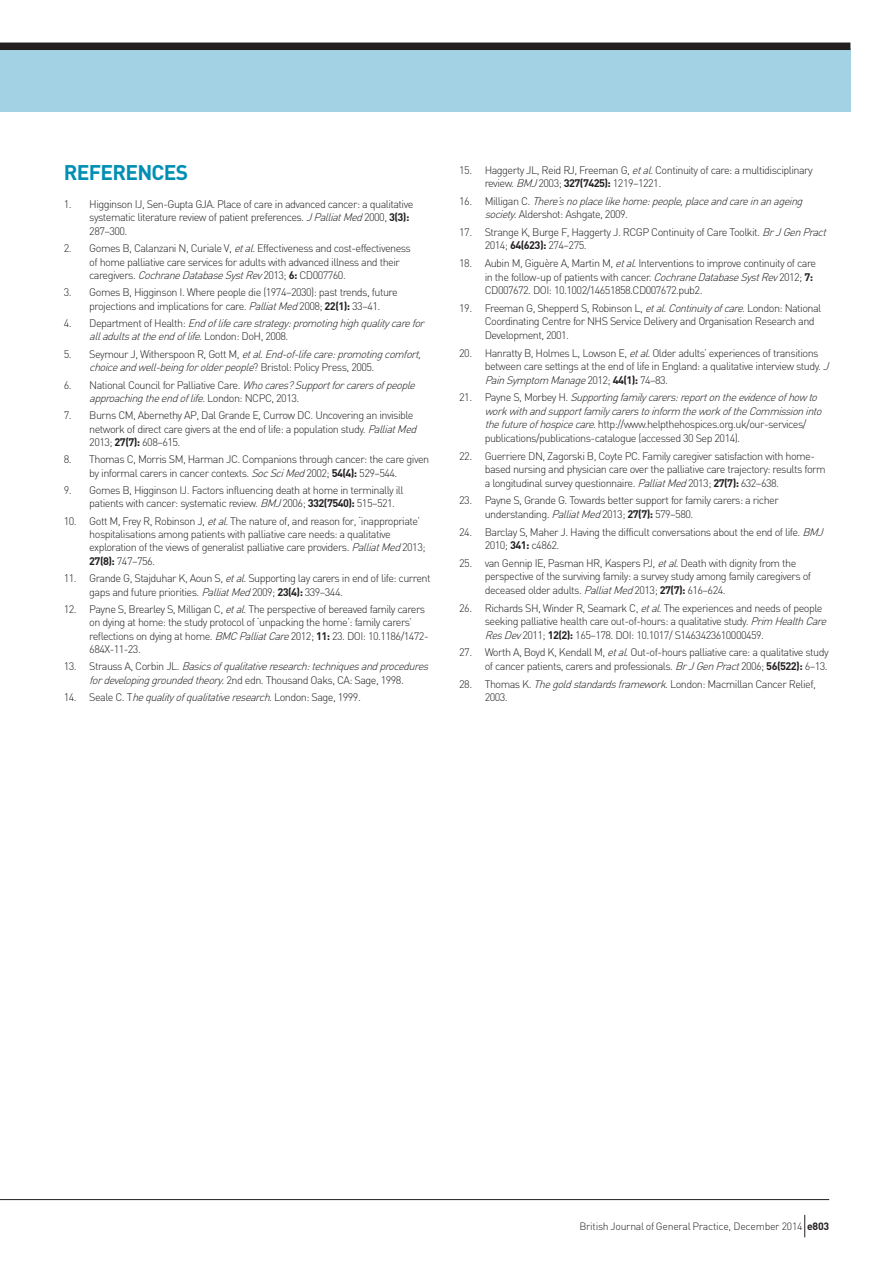
<style>
.page{position:relative;width:893px;height:1263px;background:#fff}
.page>*{position:absolute;margin:0;border:0;box-sizing:border-box;transform-origin:0 0}
.t1{font:700 21px "DIN";letter-spacing:-.035em;color:#008fb3}
.t2{font:300 10.8px/13.5px "DIN";letter-spacing:-.05em;color:#231f20}
.t3{font:italic 300 10.8px/13.2px "DIN";color:#231f20}
.t4{font:300 10.5px "DIN";letter-spacing:-.025em;color:#231f20}
.s1{font-style:italic}
.s2{font-weight:700}
.s3{font-style:normal}
</style>
<div class="page">
<div style="left:0;top:48px;width:850px;height:64px;background:#a2d2e3"></div>
<div style="left:0;top:43px;width:850px;height:7px;background:#231f20"></div>
<hr style="left:0;top:1199px;width:829px;height:1px;background:#231f20">
<svg style="left:804px;top:1215px;width:1px;height:22px"></svg>
<h1 class="t1" style="left:64px;top:159px;width:126px">REFERENCES</h1>
<p class="t2" style="left:89px;top:198px;width:326px;text-indent:-26px">1. Higginson IJ, Sen-Gupta GJA. Place of care in advanced cancer: a qualitative systematic literature review of patient preferences. <span class="s1">JPalliatMed</span>2000, <span class="s2">3(3):<br></span>287–300.</p>
<p class="t2" style="left:89px;top:242px;width:323px;text-indent:-26px">2. Gomes B, Calanzani N, Curiale V, <span class="s1">etal</span>. Effectiveness and cost-effectiveness of home palliative care services for adults with advanced illness and their caregivers. <span class="s1">CochraneDatabaseSystRev</span>2013; <span class="s2">6:</span> CD007760.</p>
<p class="t2" style="left:89px;top:286px;width:310px;text-indent:-26px">3. Gomes B, Higginson I. Where people die (1974–2030): past trends, future projections and implications for care. <span class="s1">PalliatMed</span>2008; <span class="s2">22(1):</span> 33–41.</p>
<p class="t3" style="left:89px;top:316px;width:340px;text-indent:-26px"><span class="s3">4 . D e p a rt m e n t o f H e a l t h :</span> Endoflifecarestrategy:promotinghighqualitycarefor alladultsattheendoflife<span class="s3">. L o n d o n : D o H , 2 0 0 8 .</span></p>
<p class="t3" style="left:89px;top:347px;width:337px;text-indent:-26px"><span class="s3">5 . S ey m o u r J , W i t h e rs p o o n R , G o t t M ,</span> etal<span class="s3">.</span> End-of-lifecare:promotingcomfort, choiceandwell-beingforolderpeople<span class="s3">? B r i s t o l : P o l i c y P r e s s , 2 0 0 5 .</span></p>
<p class="t3" style="left:89px;top:378px;width:330px;text-indent:-26px"><span class="s3">6. National Council for Palliative Care.</span> Whocares?Supportforcarersofpeople approachingtheendoflife<span class="s3">. L o n d o n : N C P C , 2 0 1 3 .</span></p>
<p class="t2" style="left:89px;top:409px;width:332px;text-indent:-26px">7. Burns CM, Abernethy AP, Dal Grande E, Currow DC. Uncovering an invisible network of direct care givers at the end of life: a population study. <span class="s1">PalliatMed<br></span>2013; <span class="s2">27(7):</span> 608–615.</p>
<p class="t2" style="left:64px;top:453px;width:367px;text-align:center">8. Thomas C, Morris SM, Harman JC. Companions through cancer: the care given by informal carers in cancer contexts. <span class="s1">SocSciMed</span>2002; <span class="s2">54(4):</span> 529–544.</p>
<p class="t2" style="left:89px;top:484px;width:316px;text-indent:-26px">9. Gomes B, Higginson IJ. Factors influencing death at home in terminally ill patients with cancer: systematic review. <span class="s1">BMJ</span>2006; <span class="s2">332(7540):</span> 515–521.</p>
<p class="t2" style="left:89px;top:514px;width:338px;text-indent:-26px">10. Gott M, Frey R, Robinson J, <span class="s1">etal</span>. The nature of, and reason for, ‘inappropriate’ hospitalisations among patients with palliative care needs: a qualitative exploration of the views of generalist palliative care providers. <span class="s1">PalliatMed</span>2013; <span class="s2">27(8):</span> 747–756.</p>
<p class="t2" style="left:89px;top:572px;width:343px;text-indent:-26px">11. Grande G, Stajduhar K, Aoun S, <span class="s1">etal</span>. Supporting lay carers in end of life: current gaps and future priorities. <span class="s1">PalliatMed</span>2009; <span class="s2">23(4):</span> 339–344.</p>
<p class="t2" style="left:89px;top:602px;width:341px;text-indent:-26px">12. Payne S, Brearley S, Milligan C, <span class="s1">etal</span>. The perspective of bereaved family carers on dying at home: the study protocol of ‘unpacking the home’: family carers’ reflections on dying at home. <span class="s1">BMCPalliatCare</span>2012; <span class="s2">11:</span> 23. DOI: 10.1186/1472- 684X-11-23.</p>
<p class="t3" style="left:64px;top:660px;width:369px;text-align:center"><span class="s3">1 3 . S t r a u s s A , C o r b i n J L .</span> Basicsofqualitativeresearch:techniquesandprocedures fordevelopinggroundedtheory<span class="s3">. 2nd edn. Thousand Oaks, CA: Sage, 1998.</span></p>
<p class="t3" style="left:64px;top:690px;width:299px"><span class="s3">1 4 . S e a le C . T</span> hequalityofqualitativeresearch<span class="s3">. L o n d o n : S a g e , 1 9 9 9 .</span></p>
<p class="t2" style="left:485px;top:163px;width:329px;text-indent:-26px">15. Haggerty JL, Reid RJ, Freeman G, <span class="s1">etal</span>. Continuity of care: a multidisciplinary review. <span class="s1">BMJ</span>2003; <span class="s2">327(7425):</span> 1219–1221.</p>
<p class="t3" style="left:485px;top:194px;width:323px;text-indent:-26px"><span class="s3">1 6 . M i l l i g a n C .</span> There’snoplacelikehome:people,placeandcareinanageing society<span class="s3">. Aldershot: Ashgate, 2009.</span></p>
<p class="t2" style="left:485px;top:225px;width:346px;text-indent:-26px">17. Strange K, Burge F, Haggerty J. RCGP Continuity of Care Toolkit. <span class="s1">BrJGenPract<br></span>2014; <span class="s2">64(623):</span> 274–275.</p>
<p class="t2" style="left:485px;top:256px;width:333px;text-indent:-26px">18. Aubin M, Giguère A, Martin M, <span class="s1">etal</span>. Interventions to improve continuity of care in the follow-up of patients with cancer. <span class="s1">CochraneDatabaseSystRev</span>2012; <span class="s2">7:<br></span>CD007672. DOI: 10.1002/14651858.CD007672.pub2.</p>
<p class="t2" style="left:485px;top:301px;width:338px;text-indent:-26px">19. Freeman G, Shepperd S, Robinson L, <span class="s1">etal</span>. <span class="s1">Continuityofcare</span>. London: National<br>Coordinating Centre for NHS Service Delivery and Organisation Research and<br>Development, 2001.</p>
<p class="t2" style="left:485px;top:346px;width:349px;text-indent:-26px">20. Hanratty B, Holmes L, Lowson E, <span class="s1">etal</span>. Older adults’ experiences of transitions between care settings at the end of life in England: a qualitative interview study. <span class="s1">J<br>PainSymptom Manage</span>2 0 1 2 ; <span class="s2">44 ( 1 ) :</span> 7 4 – 8 3 .</p>
<p class="t3" style="left:485px;top:391px;width:342px;text-indent:-26px"><span class="s3">2 1 . P a y n e S , M o r b e y H .</span> Supportingfamilycarers:reportontheevidenceofhowto workwithandsupportfamilycarerstoinform theworkoftheCommissioninto thefutureofhospicecare<span class="s3">. http://www.helpthehospices.org.uk/our-services/ publications/publications-catalogue (accessed 30 Sep 2014).</span></p>
<p class="t2" style="left:485px;top:449px;width:342px;text-indent:-26px">22. Guerriere DN, Zagorski B, Coyte PC. Family caregiver satisfaction with home&shy;based nursing and physician care over the palliative care trajectory: results form a longitudinal survey questionnaire. <span class="s1">PalliatMed</span>2013; <span class="s2">27(7):</span> 632–638.</p>
<p class="t2" style="left:485px;top:494px;width:296px;text-indent:-26px">23. Payne S, Grande G. Towards better support for family carers: a richer understanding. <span class="s1">PalliatMed</span>2013; <span class="s2">27(7):</span> 579–580.</p>
<p class="t2" style="left:485px;top:525px;width:343px;text-indent:-26px">24. Barclay S, Maher J. Having the difficult conversations about the end of life. <span class="s1">BMJ<br></span>2010; <span class="s2">341:</span> c4862.</p>
<p class="t2" style="left:485px;top:556px;width:328px;text-indent:-26px">25. van Gennip IE, Pasman HR, Kaspers PJ, <span class="s1">etal</span>. Death with dignity from the perspective of the surviving family: a survey study among family caregivers of deceased older adults. <span class="s1">PalliatMed</span>2013; <span class="s2">27(7):</span> 616–624.</p>
<p class="t2" style="left:485px;top:601px;width:346px;text-indent:-26px">26. Richards SH, Winder R, Seamark C, <span class="s1">etal</span>. The experiences and needs of people seeking palliative health care out-of-hours: a qualitative study. <span class="s1">Prim HealthCare<br>ResDev</span>2011; <span class="s2">12(2):</span> 165–178. DOI: 10.1017/ S1463423610000459.</p>
<p class="t2" style="left:459px;top:646px;width:371px;text-align:right">27. Worth A, Boyd K, Kendall M, <span class="s1">etal</span>. Out-of-hours palliative care: a qualitative study of cancer patients, carers and professionals. <span class="s1">BrJGenPract</span>2006; <span class="s2">56(522):</span> 6–13.</p>
<p class="t2" style="left:485px;top:677px;width:333px;text-indent:-26px">28. Thomas K. <span class="s1">Thegoldstandardsframework</span>. London: Macmillan Cancer Relief,<br>2003.</p>
<p class="t4" style="left:579px;top:1219px;width:251px">British Journal of General Practice, December 2014 <span class="s2">e803</span></p>
</div>
